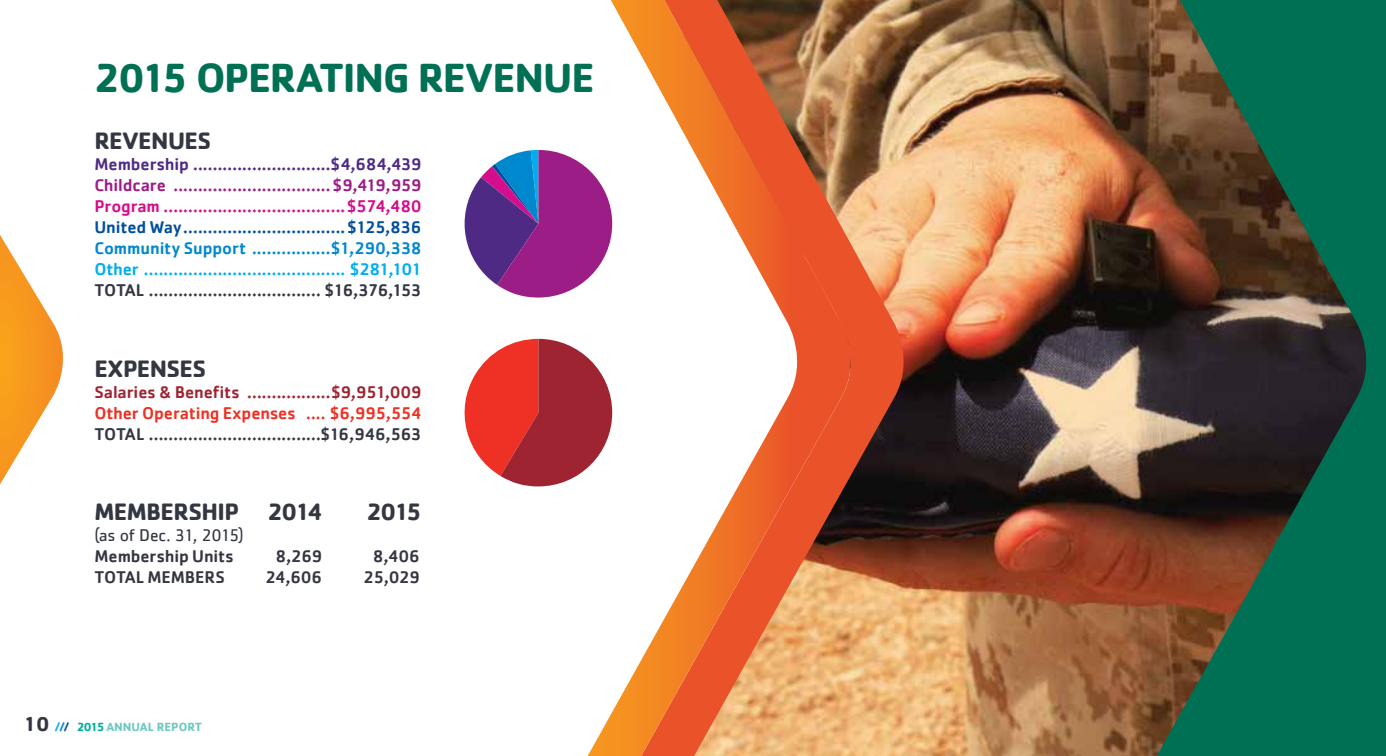
<style>
.page{position:relative;width:1386px;height:756px;background:#fff}
.page>*{position:absolute;margin:0;border:0;box-sizing:border-box;transform-origin:0 0}
.t1{font:700 42px "Cachet";letter-spacing:-.03em;color:#007054}
.t2{font:700 24.5px "Cachet";letter-spacing:-.03em;color:#343741}
.t3{font:500 17.5px "Cachet";letter-spacing:-.015em;color:#343741}
.t4{font:500 17.5px "Cachet";letter-spacing:-.025em;color:#00aeef}
.t5{font:500 17.5px "Cachet";letter-spacing:-.01em;color:#d40e8c}
.t6{font:500 17.5px "Cachet";letter-spacing:-.01em;color:#9d1d86}
.t7{font:500 17.5px "Cachet";letter-spacing:-.05em;color:#343741}
.t8{font:500 17.5px "Cachet";letter-spacing:-.015em;color:#004f9d}
.t9{font:500 17.5px "Cachet";letter-spacing:-.005em;color:#4f2a84}
.t10{font:500 17.5px "Cachet";letter-spacing:-.005em;color:#9e2432}
.t11{font:500 17.5px "Cachet";letter-spacing:-.01em;color:#0088ce}
.t12{font:500 17.5px "Cachet";letter-spacing:-.01em;color:#ee3124}
.t13{font:17.5px "Cachet";letter-spacing:-.02em;color:#343741}
.t14{font:700 12.25px "Cachet";color:#6fc9c4}
.s1{font-size:21px;color:#343741}
.s2{color:#00aeef}
.s3{color:#0088ce}
.s4{color:#004f9d}
.s5{color:#00b098}
</style>
<div class="page">
<img style="left:915px;top:0;width:242px;height:756px">
<svg style="left:1157px;top:0;width:229px;height:756px"></svg>
<svg style="left:0;top:235px;width:63px;height:249px"></svg>
<svg style="left:531px;top:0;width:384px;height:756px"></svg>
<svg style="left:588px;top:0;width:274px;height:756px"></svg>
<svg style="left:464px;top:150px;width:148px;height:148px"></svg>
<svg style="left:464px;top:339px;width:148px;height:147px"></svg>
<h1 class="t1" style="left:94px;top:51px;width:502px">2015 OPERATING REVENUE</h1>
<h2 class="t2" style="left:94px;top:125px;width:118px">REVENUES</h2>
<p class="t9" style="left:94px;top:154px;width:329px">Membership ............................$4,684,439</p>
<p class="t6" style="left:94px;top:175px;width:329px">Childcare ................................$9,419,959</p>
<p class="t5" style="left:94px;top:196px;width:329px">Program .....................................$574,480</p>
<p class="t8" style="left:94px;top:217px;width:329px">United Way.................................$125,836</p>
<p class="t11" style="left:94px;top:238px;width:329px">Community Support ................$1,290,338</p>
<p class="t4" style="left:94px;top:259px;width:329px">Other ......................................... $281,101</p>
<p class="t7" style="left:94px;top:280px;width:329px">TOTAL ................................... $16,376,153</p>
<h2 class="t2" style="left:94px;top:353px;width:113px">EXPENSES</h2>
<p class="t10" style="left:94px;top:381px;width:329px">Salaries &amp; Benefits .................$9,951,009</p>
<p class="t12" style="left:94px;top:402px;width:329px">Other Operating Expenses .... $6,995,554</p>
<p class="t3" style="left:94px;top:423px;width:329px">TOTAL ...................................$16,946,563</p>
<h2 class="t2" style="left:94px;top:496px;width:230px">MEMBERSHIP 2014</h2>
<h2 class="t2" style="left:367px;top:496px;width:57px">2015</h2>
<p class="t13" style="left:94px;top:525px;width:151px">(as of Dec. 31, 2015)</p>
<p class="t3" style="left:94px;top:546px;width:141px">Membership Units</p>
<p class="t3" style="left:275px;top:546px;width:48px">8,269</p>
<p class="t3" style="left:373px;top:546px;width:49px">8,406</p>
<p class="t3" style="left:94px;top:567px;width:132px">TOTAL MEMBERS</p>
<p class="t3" style="left:266px;top:567px;width:58px">24,606</p>
<p class="t3" style="left:364px;top:567px;width:58px">25,029</p>
<p class="t14" style="left:24px;top:719px;width:180px"><span class="s1">10</span> <span class="s2">/</span><span class="s3">/</span><span class="s4">/</span> <span class="s5">2015</span>ANNUAL REPORT</p>
</div>
